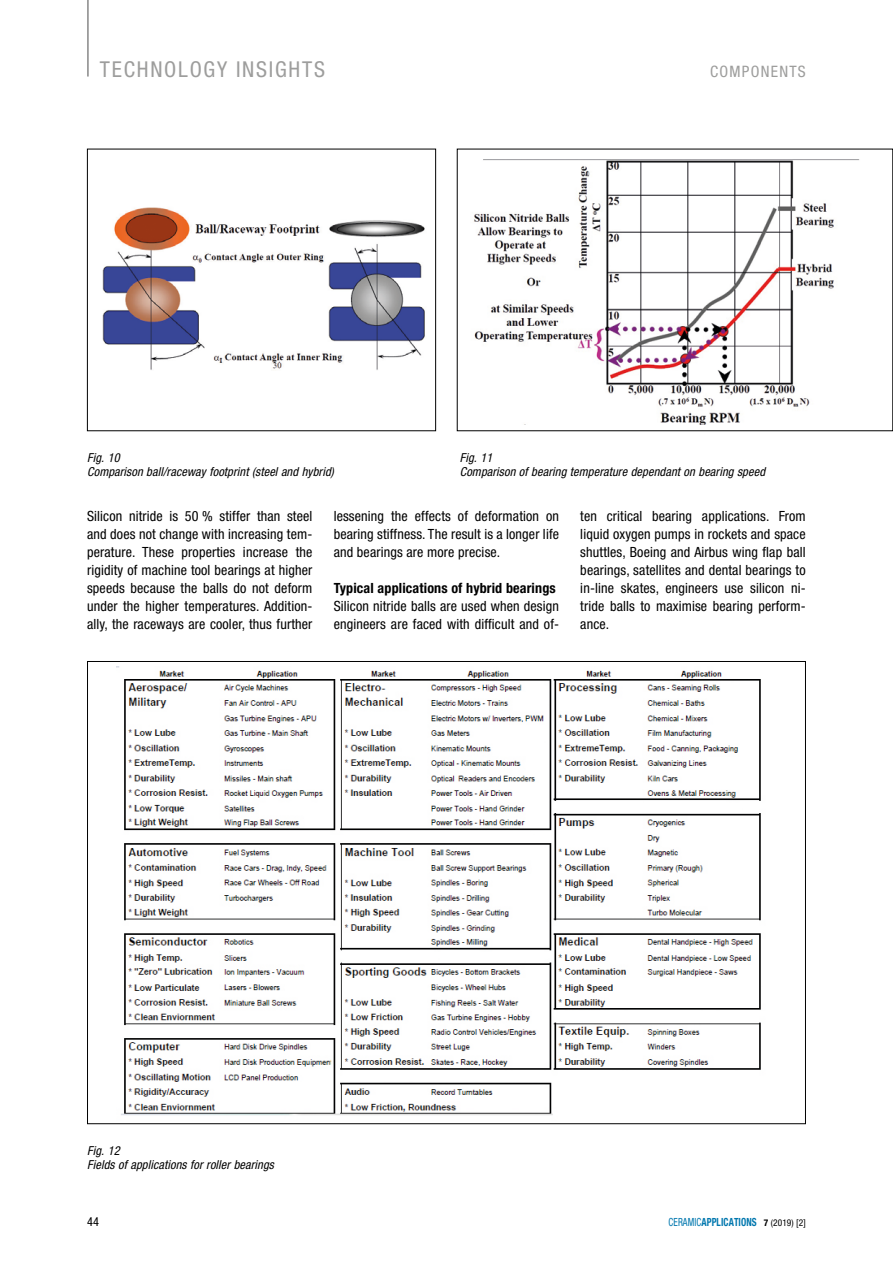
<style>
.page{position:relative;width:893px;height:1263px;background:#fff}
.page>*{position:absolute;margin:0;border:0;box-sizing:border-box;transform-origin:0 0}
.t1{font:condensed 21.9px "Helvetica Neue";letter-spacing:.08em;color:#9d9d9c}
.t2{font:condensed 15.75px "Helvetica Neue";letter-spacing:.08em;color:#9d9d9c}
.t3{font:condensed 14.1px/18px "Helvetica Neue";letter-spacing:.01em;color:#000;text-align:justify}
.t4{font:700 condensed 14.1px "Helvetica Neue";letter-spacing:.01em;color:#000}
.t5{font:italic condensed 12.3px/13.5px "Helvetica Neue";letter-spacing:.01em;color:#000}
.t6{font:condensed 12.3px "Helvetica Neue";color:#000}
.t7{font:700 condensed 11.25px "Helvetica Neue";letter-spacing:.01em;color:#0077ae;scale:.83 1}
.s1{font-weight:400}
.s2{font-size:9.3px;color:#000}
.s3{font-weight:400;font-size:9.3px;color:#000}
</style>
<div class="page">
<hr style="left:87px;top:0;width:2px;height:77px;background:#878787">
<img style="left:102px;top:207px;width:323px;height:163px">
<div style="left:87px;top:149px;width:349px;height:282px;border:1px solid #000"></div>
<img style="left:474px;top:160px;width:385px;height:264px">
<img style="left:116px;top:666px;width:645px;height:450px">
<h1 class="t1" style="left:100px;top:56px;width:227px">TECHNOLOGY INSIGHTS</h1>
<p class="t2" style="left:710px;top:62px;width:97px">COMPONENTS</p>
<p class="t5" style="left:87px;top:451px;width:248px">Fig. 10<br>Comparison ball/raceway footprint (steel and hybrid)</p>
<p class="t5" style="left:460px;top:451px;width:307px">Fig. 11<br>Comparison of bearing temperature dependant on bearing speed</p>
<p class="t3" style="left:87px;top:506px;width:227px">Silicon nitride is 50 % stiffer than steel and does not change with increasing tem&shy;perature. These properties increase the rigidity of machine tool bearings at higher speeds because the balls do not deform under the higher temperatures. Addition&shy;ally, the raceways are cooler, thus further</p>
<p class="t3" style="left:334px;top:506px;width:227px">lessening the effects of deformation on bearing stiffness. The result is a longer life and bearings are more precise.</p>
<p class="t4" style="left:334px;top:579px;width:224px">Typical applications of hybrid bearings</p>
<p class="t3" style="left:334px;top:596px;width:227px">Silicon nitride balls are used when design engineers are faced with difficult and of-</p>
<p class="t3" style="left:580px;top:506px;width:227px">ten critical bearing applications. From liquid oxygen pumps in rockets and space shuttles, Boeing and Airbus wing flap ball bearings, satellites and dental bearings to in-line skates, engineers use silicon ni&shy;tride balls to maximise bearing perform&shy;ance.</p>
<p class="t5" style="left:87px;top:1144px;width:188px">Fig. 12<br>Fields of applications for roller bearings</p>
<p class="t6" style="left:87px;top:1214px;width:14px">44</p>
<p class="t7" style="left:669px;top:1215px;width:167px"><span class="s1">CERAMIC</span>APPLICATIONS <span class="s2">7</span> <span class="s3">(2019) [2]</span></p>
</div>
